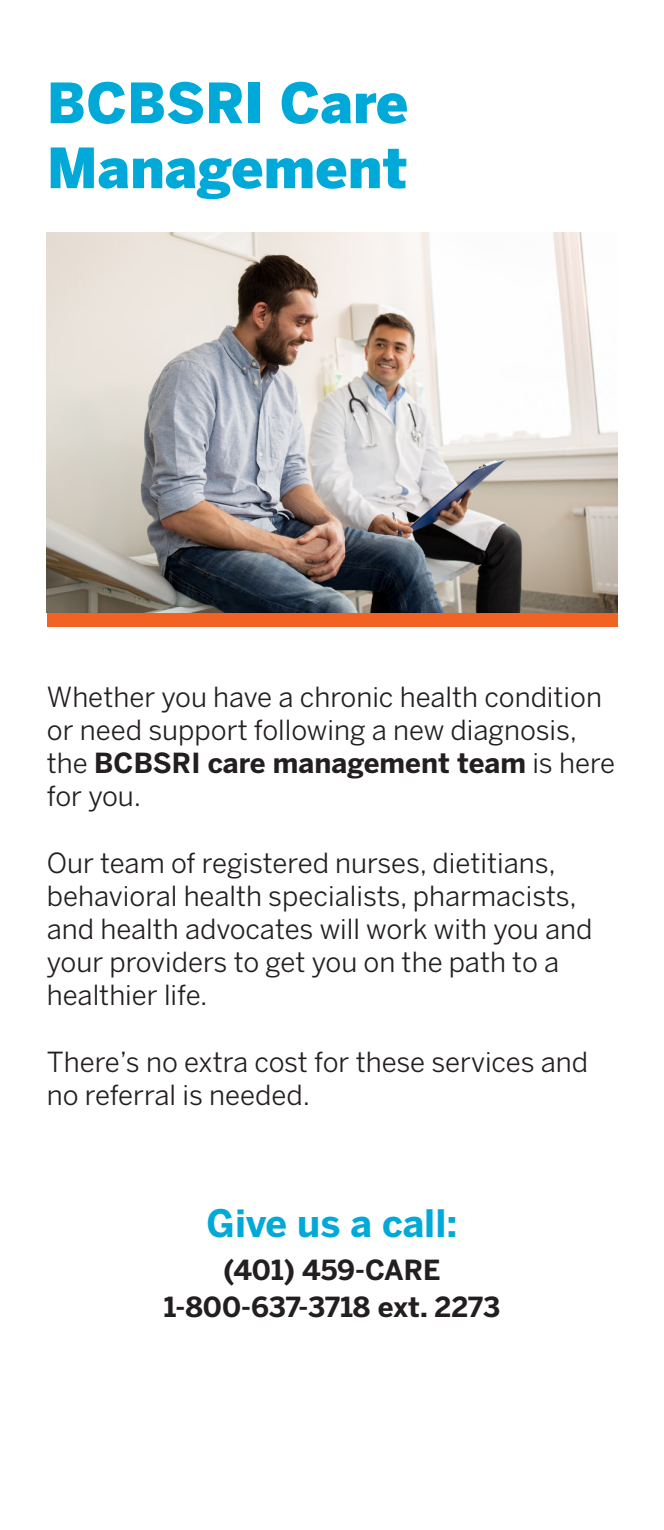
<style>
.page{position:relative;width:664px;height:1530px;background:#fff}
.page>*{position:absolute;margin:0;border:0;box-sizing:border-box;transform-origin:0 0}
.t1{font:900 55px/65px "Benton Sans";color:#00a9d8}
.What_to_expect{font:700 37.5px "Benton Sans";color:#00a9d8}
.What_to_expect-2{font:27.5px/33px "Benton Sans";color:#231f20}
.What_to_expect-3{font:700 27.5px/37.5px "Benton Sans";color:#231f20;text-align:center}
.s1{font-weight:700}
</style>
<div class="page">
<div style="left:47px;top:232px;width:570px;height:395px;background:#f26223"></div>
<img style="left:47px;top:232px;width:570px;height:380px">
<p class="t1" style="left:47px;top:70px;width:363px">BCBSRI Care<br>Management</p>
<p class="What_to_expect-2" style="left:47px;top:681px;width:570px">Whether you have a chronic health condition or need support following a new diagnosis, the <span class="s1">BCBSRI care management team</span> is here for you.</p>
<p class="What_to_expect-2" style="left:47px;top:846px;width:547px">Our team of registered nurses, dietitians, behavioral health specialists, pharmacists, and health advocates will work with you and your providers to get you on the path to a healthier life.</p>
<p class="What_to_expect-2" style="left:47px;top:1045px;width:543px">There’s no extra cost for these services and no referral is needed.</p>
<p class="What_to_expect" style="left:206px;top:1201px;width:252px">Give us a call:</p>
<p class="What_to_expect-3" style="left:164px;top:1251px;width:338px">(401) 459-CARE<br>1-800-637-3718 ext. 2273</p>
</div>
